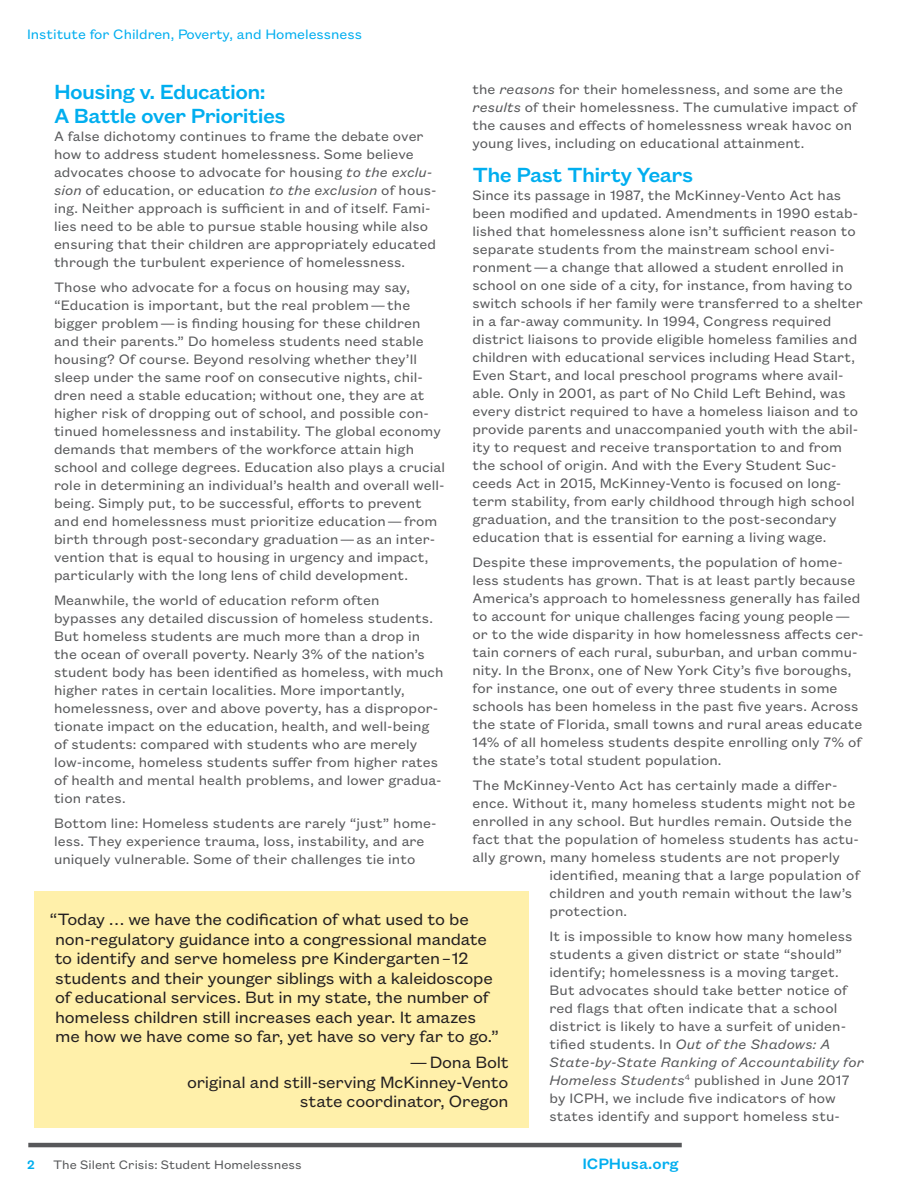
<style>
.page{position:relative;width:918px;height:1188px;background:#fff}
.page>*{position:absolute;margin:0;border:0;box-sizing:border-box;transform-origin:0 0}
.t1{font:500 22.5px/24px "Founders Grotesk Text";letter-spacing:-.03em;color:#00aeef}
.callout{font:18px/19.5px "Founders Grotesk Text";letter-spacing:-.015em;color:#231f20}
.t2{font:500 16.5px "Founders Grotesk Text";color:#00aeef}
.b2{font:15px/18px "Founders Grotesk Text";letter-spacing:.005em;color:#57585a}
.b1{font:15px/18px "Founders Grotesk Text";letter-spacing:.005em;color:#57585a}
.t3{font:15px "Founders Grotesk Text";color:#00aeef}
.t4{font:13.5px "Founders Grotesk Text";color:#57585a}
.t5{font:500 13.5px "Founders Grotesk Text";color:#00aeef}
.s1{font-style:italic}
</style>
<div class="page">
<hr style="left:28px;top:1143px;width:654px;height:4px;background:#57585a">
<div style="left:35px;top:891px;width:494px;height:237px;background:#fff0aa"></div>
<p class="t3" style="left:27px;top:24px;width:337px">Institute for Children, Poverty, and Homelessness</p>
<p class="t5" style="left:27px;top:1155px;width:9px">2</p>
<p class="b2" style="left:472px;top:79px;width:386px">the <span class="s1">reasons</span> for their homelessness, and some are the <span class="s1">results</span> of their homelessness. The cumulative impact of the causes and effects of homelessness wreak havoc on young lives, including on educational attainment.</p>
<p class="t1" style="left:472px;top:162px;width:222px">The Past Thirty Years</p>
<p class="b1" style="left:472px;top:186px;width:392px">Since its passage in 1987, the McKinney-Vento Act has been modified and updated. Amendments in 1990 estab&shy;lished that homelessness alone isn’t sufficient reason to separate students from the mainstream school envi&shy;ronment—a change that allowed a student enrolled in school on one side of a city, for instance, from having to switch schools if her family were transferred to a shelter in a far-away community. In 1994, Congress required district liaisons to provide eligible homeless families and children with educational services including Head Start, Even Start, and local preschool programs where avail&shy;able. Only in 2001, as part of No Child Left Behind, was every district required to have a homeless liaison and to provide parents and unaccompanied youth with the abil&shy;ity to request and receive transportation to and from the school of origin. And with the Every Student Suc&shy;ceeds Act in 2015, McKinney-Vento is focused on long&shy;term stability, from early childhood through high school graduation, and the transition to the post-secondary education that is essential for earning a living wage.</p>
<p class="b2" style="left:472px;top:552px;width:393px">Despite these improvements, the population of home&shy;less students has grown. That is at least partly because America’s approach to homelessness generally has failed to account for unique challenges facing young people— or to the wide disparity in how homelessness affects cer&shy;tain corners of each rural, suburban, and urban commu&shy;nity. In the Bronx, one of New York City’s five boroughs, for instance, one out of every three students in some schools has been homeless in the past five years. Across the state of Florida, small towns and rural areas educate 14% of all homeless students despite enrolling only 7% of the state’s total student population.</p>
<p class="b2" style="left:472px;top:775px;width:367px">The McKinney-Vento Act has certainly made a differ-</p>
<p class="b2" style="left:472px;top:793px;width:384px">ence. Without it, many homeless students might not be</p>
<p class="b2" style="left:472px;top:811px;width:381px">enrolled in any school. But hurdles remain. Outside the</p>
<p class="b2" style="left:472px;top:829px;width:388px">fact that the population of homeless students has actu-</p>
<p class="b2" style="left:472px;top:847px;width:369px">ally grown, many homeless students are not properly</p>
<p class="b2" style="left:549px;top:865px;width:312px">identified, meaning that a large population of</p>
<p class="b2" style="left:549px;top:883px;width:304px">children and youth remain without the law’s</p>
<p class="b2" style="left:549px;top:901px;width:79px">protection.</p>
<p class="b2" style="left:549px;top:926px;width:316px">It is impossible to know how many homeless students a given district or state “should” identify; homelessness is a moving target.<br>But advocates should take better notice of red flags that often indicate that a school district is likely to have a surfeit of uniden&shy;tified students. In <span class="s1">Out of the Shadows: A State-by-State Ranking of Accountability for Homeless Students</span><sup>4</sup> published in June 2017 by ICPH, we include five indicators of how states identify and support homeless stu-</p>
<p class="t1" style="left:54px;top:79px;width:233px">Housing v. Education:<br>A Battle over Priorities</p>
<p class="b1" style="left:54px;top:127px;width:384px">A false dichotomy continues to frame the debate over how to address student homelessness. Some believe advocates choose to advocate for housing <span class="s1">to the exclu&shy;sion</span> of education, or education <span class="s1">to the exclusion</span> of hous&shy;ing. Neither approach is sufficient in and of itself. Fami&shy;lies need to be able to pursue stable housing while also ensuring that their children are appropriately educated through the turbulent experience of homelessness.</p>
<p class="b2" style="left:54px;top:277px;width:393px">Those who advocate for a focus on housing may say, “Education is important, but the real problem—the bigger problem—is finding housing for these children and their parents.” Do homeless students need stable housing? Of course. Beyond resolving whether they’ll sleep under the same roof on consecutive nights, chil&shy;dren need a stable education; without one, they are at higher risk of dropping out of school, and possible con&shy;tinued homelessness and instability. The global economy demands that members of the workforce attain high school and college degrees. Education also plays a crucial role in determining an individual’s health and overall well&shy;being. Simply put, to be successful, efforts to prevent and end homelessness must prioritize education—from birth through post-secondary graduation—as an inter&shy;vention that is equal to housing in urgency and impact, particularly with the long lens of child development.</p>
<p class="b2" style="left:54px;top:590px;width:391px">Meanwhile, the world of education reform often bypasses any detailed discussion of homeless students.<br>But homeless students are much more than a drop in the ocean of overall poverty. Nearly 3% of the nation’s student body has been identified as homeless, with much higher rates in certain localities. More importantly, homelessness, over and above poverty, has a dispropor&shy;tionate impact on the education, health, and well-being of students: compared with students who are merely low-income, homeless students suffer from higher rates of health and mental health problems, and lower gradua&shy;tion rates.</p>
<p class="b2" style="left:54px;top:813px;width:384px">Bottom line: Homeless students are rarely “just” home&shy;less. They experience trauma, loss, instability, and are uniquely vulnerable. Some of their challenges tie into</p>
<p class="callout" style="left:50px;top:908px;width:451px">“Today … we have the codification of what used to be non-regulatory guidance into a congressional mandate to identify and serve homeless pre Kindergarten–12 students and their younger siblings with a kaleidoscope of educational services. But in my state, the number of homeless children still increases each year. It amazes me how we have come so far, yet have so very far to go.”</p>
<p class="callout" style="left:187px;top:1052px;width:323px;text-align:right">—Dona Bolt<br>original and still-serving McKinney-Vento state coordinator, Oregon</p>
<p class="t4" style="left:53px;top:1155px;width:250px">The Silent Crisis: Student Homelessness</p>
<p class="t2" style="left:582px;top:1152px;width:98px">ICPHusa.org</p>
</div>
